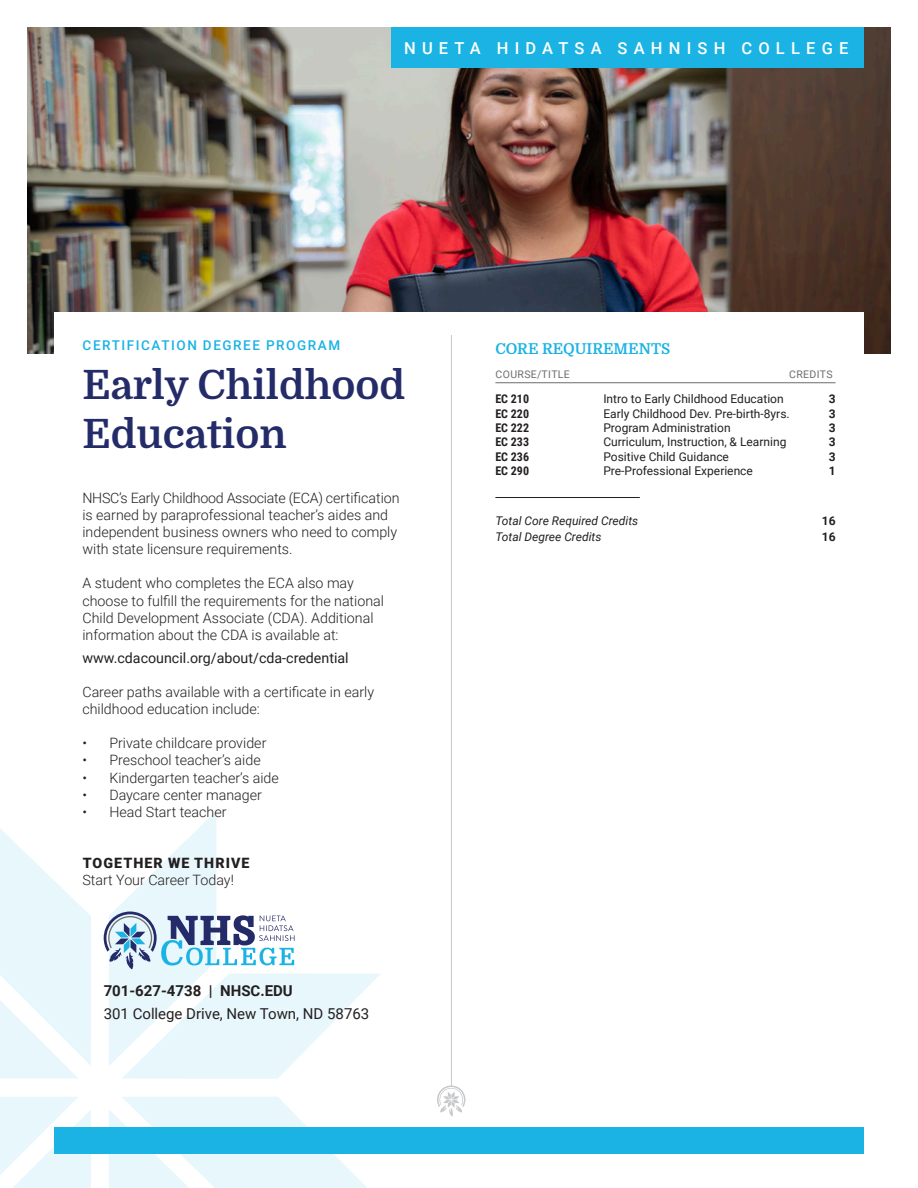
<style>
.page{position:relative;width:918px;height:1188px;background:#fff}
.page>*{position:absolute;margin:0;border:0;box-sizing:border-box;transform-origin:0 0}
.t1{font:700 40.5px/48.6px "Domine";color:#242b69}
.t2{font:500 16.5px "Roboto";letter-spacing:.375em;color:#fff}
.t3{font:15px "Roboto";color:#231f20}
.t4{font:700 15px "Roboto";color:#231f20}
.t5{font:700 15px "Domine";color:#1ab3e4}
.t6{font:300 14.25px/17.1px "Roboto";color:#231f20}
.t7{font:14.25px "Roboto";color:#231f20}
.t8{font:900 14.25px "Roboto";letter-spacing:.075em;color:#231f20}
.t9{font:500 13.5px "Roboto";letter-spacing:.115em;color:#1ab3e4}
.t10{font:12px "Roboto";color:#231f20}
.t11{font:italic 12px "Roboto";color:#231f20}
.t12{font:700 12px "Roboto Condensed";color:#231f20}
.t13{font:700 12px "Roboto";color:#231f20}
.t14{font:10.5px "Roboto";letter-spacing:.035em;color:#6c6d70}
</style>
<div class="page">
<img style="left:27px;top:27px;width:864px;height:326px">
<svg style="left:0;top:829px;width:91px;height:250px"></svg>
<svg style="left:0;top:1097px;width:91px;height:91px"></svg>
<svg style="left:109px;top:1097px;width:258px;height:91px"></svg>
<div style="left:54px;top:312px;width:810px;height:161px;background:#fff"></div>
<hr style="left:495px;top:382px;width:341px;height:1px;background:#6c6d70">
<hr style="left:495px;top:497px;width:145px;height:1px;background:#231f20">
<div style="left:54px;top:1127px;width:810px;height:27px;background:#1ab3e4"></div>
<div style="left:392px;top:27px;width:472px;height:40px;background:#1ab3e4"></div>
<svg style="left:104px;top:811px;width:276px;height:268px"></svg>
<hr style="left:451px;top:335px;width:1px;height:750px;background:#c7c8ca">
<svg style="left:437px;top:1085px;width:28px;height:32px"></svg>
<p class="t2" style="left:404px;top:37px;width:446px">NUETA HIDATSA SAHNISH COLLEGE</p>
<p class="t9" style="left:83px;top:336px;width:259px">CERTIFICATION DEGREE PROGRAM</p>
<p class="t1" style="left:82px;top:361px;width:324px">Early Childhood<br>Education</p>
<p class="t6" style="left:82px;top:489px;width:319px">NHSC’s Early Childhood Associate (ECA) certification is earned by paraprofessional teacher’s aides and independent business owners who need to comply with state licensure requirements.</p>
<p class="t6" style="left:82px;top:574px;width:303px">A student who completes the ECA also may choose to fulfill the requirements for the national Child Development Associate (CDA). Additional information about the CDA is available at:</p>
<p class="t7" style="left:82px;top:648px;width:268px">www.cdacouncil.org/about/cda-credential</p>
<p class="t6" style="left:82px;top:683px;width:293px">Career paths available with a certificate in early childhood education include:</p>
<p class="t6" style="left:82px;top:734px;width:186px">• Private childcare provider</p>
<p class="t6" style="left:82px;top:751px;width:180px">• Preschool teacher’s aide</p>
<p class="t6" style="left:82px;top:768px;width:198px">• Kindergarten teacher’s aide</p>
<p class="t6" style="left:82px;top:785px;width:181px">• Daycare center manager</p>
<p class="t6" style="left:82px;top:803px;width:146px">• Head Start teacher</p>
<p class="t8" style="left:83px;top:853px;width:168px">TOGETHER WE THRIVE</p>
<p class="t6" style="left:82px;top:871px;width:153px">Start Your Career Today!</p>
<p class="t4" style="left:104px;top:980px;width:191px">701-627-4738 | NHSC.EDU</p>
<p class="t3" style="left:104px;top:1003px;width:267px">301 College Drive, New Town, ND 58763</p>
<p class="t5" style="left:495px;top:340px;width:176px">CORE REQUIREMENTS</p>
<p class="t14" style="left:496px;top:367px;width:76px">COURSE/TITLE</p>
<p class="t14" style="left:789px;top:367px;width:45px">CREDITS</p>
<p class="t12" style="left:495px;top:391px;width:35px">EC 210</p>
<p class="t10" style="left:603px;top:391px;width:182px">Intro to Early Childhood Education</p>
<p class="t13" style="left:829px;top:391px;width:8px">3</p>
<p class="t12" style="left:495px;top:405px;width:35px">EC 220</p>
<p class="t10" style="left:603px;top:405px;width:188px">Early Childhood Dev. Pre-birth-8yrs.</p>
<p class="t13" style="left:829px;top:405px;width:8px">3</p>
<p class="t12" style="left:495px;top:419px;width:35px">EC 222</p>
<p class="t10" style="left:603px;top:419px;width:129px">Program Administration</p>
<p class="t13" style="left:829px;top:419px;width:8px">3</p>
<p class="t12" style="left:495px;top:434px;width:35px">EC 233</p>
<p class="t10" style="left:603px;top:434px;width:185px">Curriculum, Instruction, &amp; Learning</p>
<p class="t13" style="left:829px;top:434px;width:8px">3</p>
<p class="t12" style="left:495px;top:448px;width:35px">EC 236</p>
<p class="t10" style="left:603px;top:448px;width:127px">Positive Child Guidance</p>
<p class="t13" style="left:829px;top:448px;width:8px">3</p>
<p class="t12" style="left:495px;top:463px;width:35px">EC 290</p>
<p class="t10" style="left:603px;top:463px;width:151px">Pre-Professional Experience</p>
<p class="t13" style="left:829px;top:463px;width:8px">1</p>
<p class="t11" style="left:495px;top:512px;width:144px">Total Core Required Credits</p>
<p class="t13" style="left:822px;top:512px;width:15px">16</p>
<p class="t11" style="left:495px;top:529px;width:108px">Total Degree Credits</p>
<p class="t13" style="left:822px;top:529px;width:15px">16</p>
</div>
